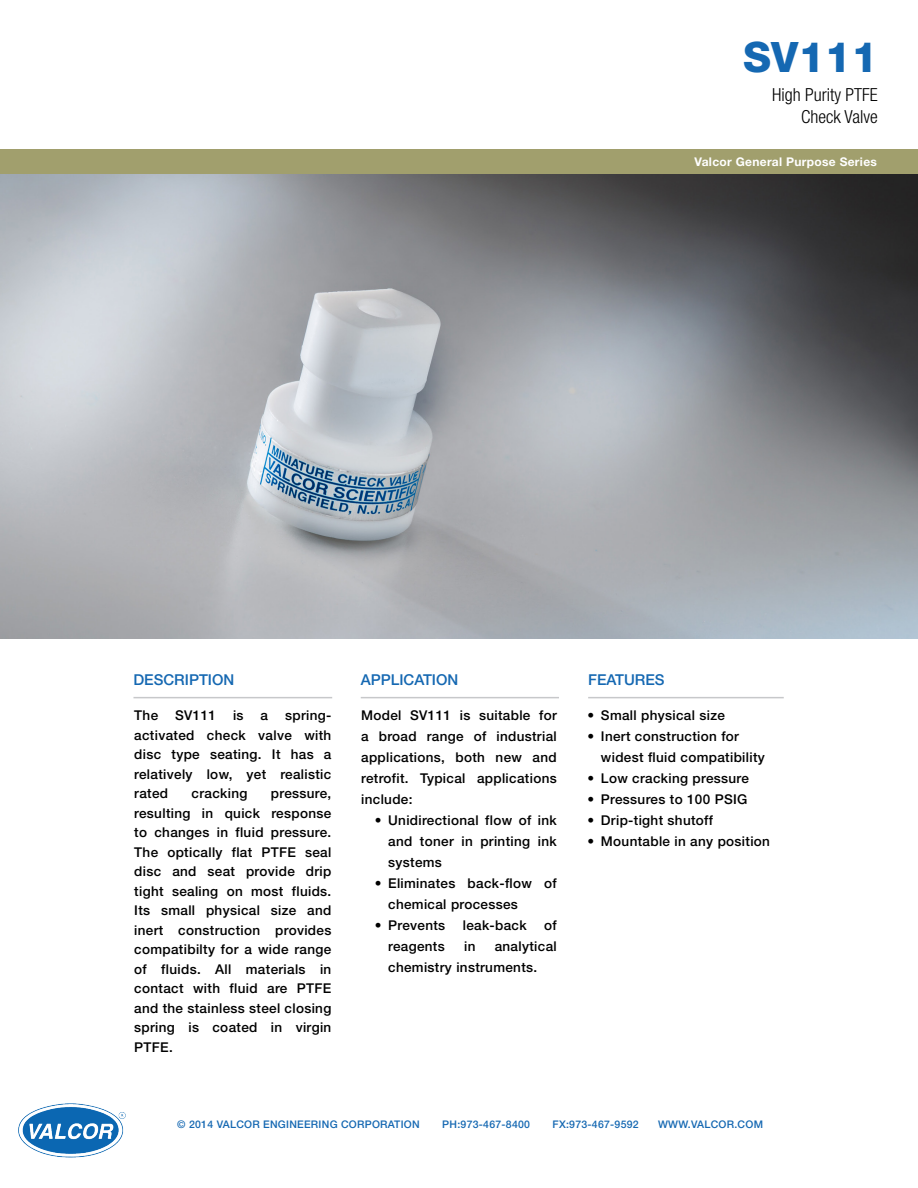
<style>
.page{position:relative;width:918px;height:1188px;background:#fff}
.page>*{position:absolute;margin:0;border:0;box-sizing:border-box;transform-origin:0 0}
.Main_Head{font:800 42px "Helvetica Neue LT Std";color:#1568b2}
.Subheading{font:300 condensed 18px "Helvetica Neue LT Std";color:#000}
.Desc_Feat_App_HEADER{font:500 15px "Helvetica Neue LT Std";color:#1568b2}
.Grey_bar_HEADER{font:500 13.5px/19.5px "Helvetica Neue LT Std";letter-spacing:.025em;color:#000;text-align:justify}
.Tan_Header_TEXT{font:700 12px "Helvetica Neue LT Std";letter-spacing:.025em;color:#fff}
.Footer_TEXT{font:500 10.5px "Helvetica Neue LT Std";letter-spacing:.025em;color:#1568b2}
</style>
<div class="page">
<div style="left:0;top:149px;width:918px;height:25px;background:#a19f6d"></div>
<img style="left:18px;top:1103px;width:108px;height:55px">
<img style="left:0;top:174px;width:918px;height:465px">
<hr style="left:133px;top:697px;width:199px;height:1px;background:#c7c8ca">
<hr style="left:361px;top:697px;width:198px;height:1px;background:#c7c8ca">
<hr style="left:588px;top:697px;width:196px;height:1px;background:#c7c8ca">
<h1 class="Main_Head" style="left:743px;top:32px;width:136px">SV111</h1>
<h2 class="Subheading" style="left:772px;top:84px;width:107px">High Purity PTFE</h2>
<h2 class="Subheading" style="left:801px;top:106px;width:78px">Check Valve</h2>
<p class="Tan_Header_TEXT" style="left:695px;top:154px;width:184px">Valcor General Purpose Series</p>
<h3 class="Desc_Feat_App_HEADER" style="left:133px;top:671px;width:102px">DESCRIPTION</h3>
<h3 class="Desc_Feat_App_HEADER" style="left:361px;top:671px;width:99px">APPLICATION</h3>
<h3 class="Desc_Feat_App_HEADER" style="left:588px;top:671px;width:78px">FEATURES</h3>
<h4 class="Grey_bar_HEADER" style="left:361px;top:705px;width:197px;line-height:21px">Model SV111 is suitable for a broad range of industrial applications, both new and retrofit. Typical applications include:</h4>
<p class="Grey_bar_HEADER" style="left:388px;top:810px;width:170px;line-height:21px;text-indent:-14px">• Unidirectional flow of ink and toner in printing ink systems</p>
<p class="Grey_bar_HEADER" style="left:388px;top:873px;width:170px;line-height:21px;text-indent:-14px">• Eliminates back-flow of chemical processes</p>
<p class="Grey_bar_HEADER" style="left:375px;top:916px;width:72px">• Prevents</p>
<p class="Grey_bar_HEADER" style="left:463px;top:916px;width:65px">leak-back</p>
<p class="Grey_bar_HEADER" style="left:544px;top:916px;width:14px">of</p>
<p class="Grey_bar_HEADER" style="left:388px;top:937px;width:58px">reagents</p>
<p class="Grey_bar_HEADER" style="left:464px;top:937px;width:13px">in</p>
<h4 class="Grey_bar_HEADER" style="left:134px;top:706px;width:25px">The</h4>
<h4 class="Grey_bar_HEADER" style="left:175px;top:706px;width:42px">SV111</h4>
<h4 class="Grey_bar_HEADER" style="left:233px;top:706px;width:12px">is</h4>
<h4 class="Grey_bar_HEADER" style="left:261px;top:706px;width:9px">a</h4>
<p class="Grey_bar_HEADER" style="left:587px;top:706px;width:139px">• Small physical size</p>
<p class="Grey_bar_HEADER" style="left:601px;top:726px;width:165px;line-height:21px;text-indent:-14px">• Inert construction for widest fluid compatibility</p>
<p class="Grey_bar_HEADER" style="left:587px;top:769px;width:163px">• Low cracking pressure</p>
<p class="Grey_bar_HEADER" style="left:587px;top:790px;width:162px">• Pressures to 100 PSIG</p>
<p class="Grey_bar_HEADER" style="left:587px;top:811px;width:127px">• Drip-tight shutoff</p>
<p class="Grey_bar_HEADER" style="left:587px;top:832px;width:184px">• Mountable in any position</p>
<h4 class="Grey_bar_HEADER" style="left:134px;top:706px;width:199px;text-indent:151px">spring&shy;activated check valve with disc type seating. It has a relatively low, yet realistic rated</h4>
<h4 class="Grey_bar_HEADER" style="left:192px;top:784px;width:57px">cracking</h4>
<h4 class="Grey_bar_HEADER" style="left:134px;top:784px;width:199px;text-indent:137px">pressure, resulting in quick response to changes in fluid pressure.<br>The optically flat PTFE seal disc and seat provide drip tight sealing on most fluids.<br>Its small physical size and inert construction provides compatibilty for a wide range of fluids. All materials in contact with fluid are PTFE and the stainless steel closing spring is coated in virgin PTFE.</h4>
<p class="Grey_bar_HEADER" style="left:388px;top:936px;width:170px;line-height:21px;text-indent:107px">analytical chemistry instruments.</p>
<p class="Footer_TEXT" style="left:177px;top:1118px;width:244px">© 2014 VALCOR ENGINEERING CORPORATION</p>
<p class="Footer_TEXT" style="left:442px;top:1118px;width:89px">PH:973-467-8400</p>
<p class="Footer_TEXT" style="left:553px;top:1118px;width:88px">FX:973-467-9592</p>
<p class="Footer_TEXT" style="left:658px;top:1118px;width:106px">WWW.VALCOR.COM</p>
</div>
